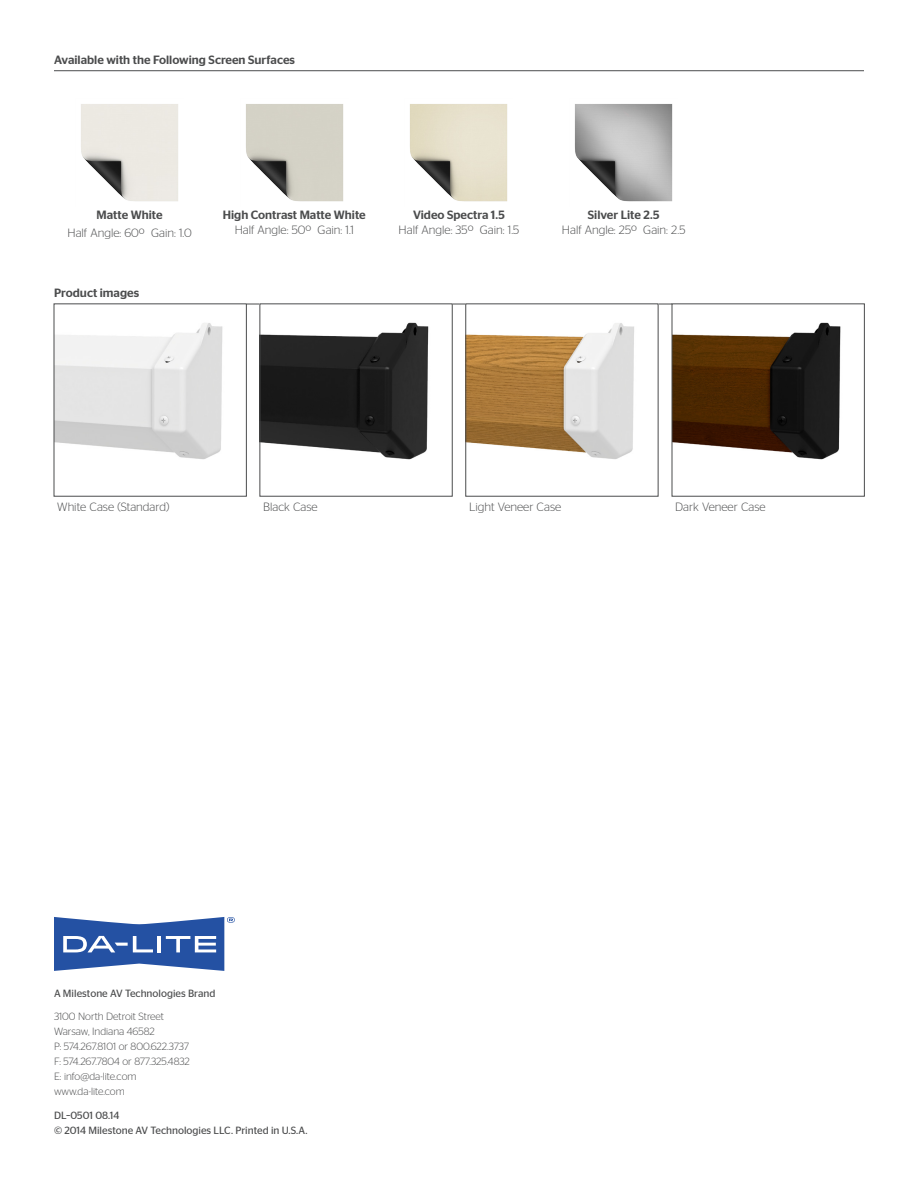
<style>
.page{position:relative;width:918px;height:1188px;background:#fff}
.page>*{position:absolute;margin:0;border:0;box-sizing:border-box;transform-origin:0 0}
.t1{font:300 12px "Stag Sans";color:#4b4c4d}
.t2{font:500 12px "Stag Sans";color:#4b4c4d}
.t3{font:300 10.5px/15px "Stag Sans";color:#4b4c4d}
.t4{font:10.5px/15px "Stag Sans";color:#4b4c4d}
</style>
<div class="page">
<img style="left:81px;top:104px;width:97px;height:97px">
<img style="left:246px;top:104px;width:98px;height:98px">
<img style="left:410px;top:104px;width:98px;height:98px">
<img style="left:574px;top:104px;width:99px;height:98px">
<hr style="left:54px;top:70px;width:810px;height:1px;background:#4b4c4d">
<svg style="left:54px;top:917px;width:181px;height:54px"></svg>
<hr style="left:54px;top:304px;width:810px;height:1px;background:#4b4c4d">
<img style="left:56px;top:323px;width:167px;height:137px">
<div style="left:54px;top:303px;width:193px;height:194px;border:1px solid #4b4c4d"></div>
<img style="left:262px;top:322px;width:167px;height:138px">
<div style="left:260px;top:303px;width:193px;height:194px;border:1px solid #4b4c4d"></div>
<img style="left:467px;top:323px;width:167px;height:136px">
<div style="left:465px;top:303px;width:193px;height:194px;border:1px solid #4b4c4d"></div>
<img style="left:674px;top:322px;width:167px;height:138px">
<div style="left:672px;top:303px;width:193px;height:194px;border:1px solid #4b4c4d"></div>
<p class="t2" style="left:54px;top:52px;width:243px">Available with the Following Screen Surfaces</p>
<p class="t2" style="left:97px;top:208px;width:68px">Matte White</p>
<p class="t1" style="left:68px;top:226px;width:126px">Half Angle: 60º Gain: 1.0</p>
<p class="t2" style="left:54px;top:286px;width:87px">Product images</p>
<p class="t2" style="left:223px;top:208px;width:144px">High Contrast Matte White</p>
<p class="t1" style="left:235px;top:223px;width:121px">Half Angle: 50º Gain: 1.1</p>
<p class="t2" style="left:413px;top:208px;width:93px">Video Spectra 1.5</p>
<p class="t1" style="left:399px;top:223px;width:122px">Half Angle: 35º Gain: 1.5</p>
<p class="t2" style="left:588px;top:208px;width:73px">Silver Lite 2.5</p>
<p class="t1" style="left:562px;top:223px;width:125px">Half Angle: 25º Gain: 2.5</p>
<p class="t1" style="left:57px;top:500px;width:114px">White Case (Standard)</p>
<p class="t1" style="left:263px;top:500px;width:56px">Black Case</p>
<p class="t1" style="left:469px;top:500px;width:94px">Light Veneer Case</p>
<p class="t1" style="left:675px;top:500px;width:92px">Dark Veneer Case</p>
<p class="t4" style="left:54px;top:985px;width:163px">A Milestone AV Technologies Brand</p>
<p class="t3" style="left:54px;top:1009px;width:137px">3100 North Detroit Street<br>Warsaw, Indiana 46582<br>P: 574.267.8101 or 800.622.3737<br>F: 574.267.7804 or 877.325.4832<br>E: info@da-lite.com www.da-lite.com</p>
<p class="t4" style="left:54px;top:1108px;width:255px">DL–0501 08.14<br>© 2014 Milestone AV Technologies LLC. Printed in U.S.A.</p>
</div>
